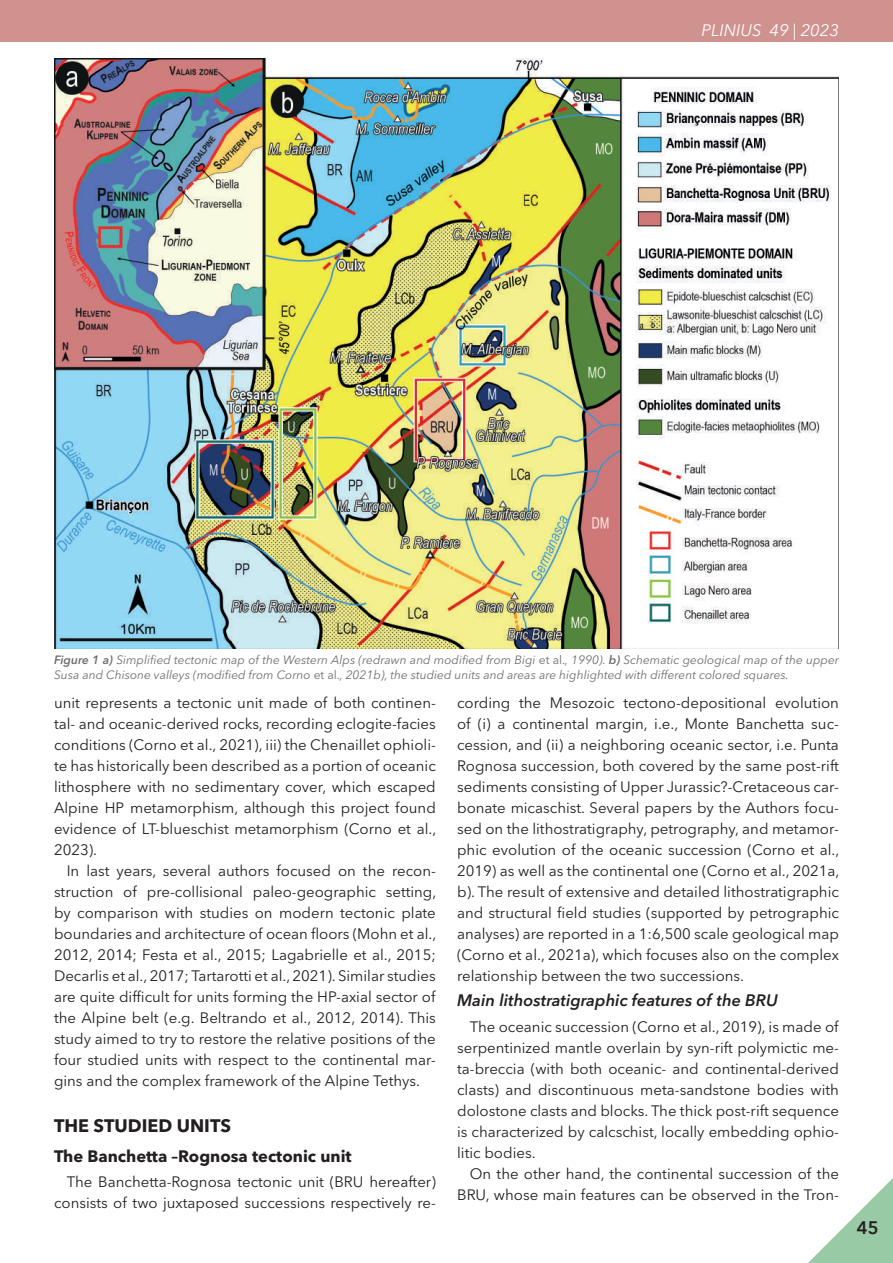
<style>
.page{position:relative;width:893px;height:1263px;background:#fff}
.page>*{position:absolute;margin:0;border:0;box-sizing:border-box;transform-origin:0 0}
.t1{font:700 18px "Avenir Next LT Pro";color:#231f20}
.t2{font:600 18px "Avenir Next LT Pro";color:#231f20}
.t3{font:italic 600 16.5px "Avenir Next LT Pro";color:#231f20}
.t4{font:700 16.5px "Avenir Next LT Pro";color:#231f20}
.t5{font:italic 16.5px "Avenir Next LT Pro";color:#fff}
.t6{font:15px/21px "Avenir Next LT Pro";color:#231f20;text-align:justify}
.t7{font:italic 12px/15px "Avenir Next LT Pro";color:#6c6d70}
.s1{font-weight:600}
.s2{font-style:normal}
</style>
<div class="page">
<div style="left:0;top:0;width:893px;height:42px;background:#cf928f"></div>
<svg style="left:808px;top:1178px;width:85px;height:85px"></svg>
<img style="left:54px;top:59px;width:785px;height:590px">
<p class="t5" style="left:701px;top:20px;width:139px">PLINIUS 49 | 2023</p>
<p class="t7" style="left:54px;top:652px;width:787px"><span class="s1">Figure 1 a)</span> Simplified tectonic map of the Western Alps (redrawn and modified from Bigi <span class="s2">et al.</span>, 1990). <span class="s1">b)</span> Schematic geological map of the upper<br>Susa and Chisone valleys (modified from Corno <span class="s2">et al.</span>, 2021b), the studied units and areas are highlighted with different colored squares.</p>
<p class="t6" style="left:54px;top:692px;width:384px">unit represents a tectonic unit made of both continen&shy;tal- and oceanic-derived rocks, recording eclogite-facies conditions (Corno et al., 2021), iii) the Chenaillet ophioli&shy;te has historically been described as a portion of oceanic lithosphere with no sedimentary cover, which escaped Alpine HP metamorphism, although this project found evidence of LT-blueschist metamorphism (Corno et al., 2023).</p>
<p class="t6" style="left:54px;top:860px;width:384px;text-indent:13px">In last years, several authors focused on the recon&shy;struction of pre-collisional paleo-geographic setting, by comparison with studies on modern tectonic plate boundaries and architecture of ocean floors (Mohn et al., 2012, 2014; Festa et al., 2015; Lagabrielle et al., 2015; Decarlis et al., 2017; Tartarotti et al., 2021). Similar studies are quite difficult for units forming the HP-axial sector of the Alpine belt (e.g. Beltrando et al., 2012, 2014). This study aimed to try to restore the relative positions of the four studied units with respect to the continental mar&shy;gins and the complex framework of the Alpine Tethys.</p>
<p class="t1" style="left:54px;top:1115px;width:179px">THE STUDIED UNITS</p>
<p class="t4" style="left:54px;top:1146px;width:299px">The Banchetta –Rognosa tectonic unit</p>
<p class="t6" style="left:54px;top:1171px;width:383px;text-align:right">The Banchetta-Rognosa tectonic unit (BRU hereafter) consists of two juxtaposed successions respectively re-</p>
<p class="t6" style="left:457px;top:692px;width:384px">cording the Mesozoic tectono-depositional evolution of (i) a continental margin, i.e., Monte Banchetta suc&shy;cession, and (ii) a neighboring oceanic sector, i.e. Punta Rognosa succession, both covered by the same post-rift sediments consisting of Upper Jurassic?-Cretaceous car&shy;bonate micaschist. Several papers by the Authors focu&shy;sed on the lithostratigraphy, petrography, and metamor&shy;phic evolution of the oceanic succession (Corno et al., 2019) as well as the continental one (Corno et al., 2021a, b). The result of extensive and detailed lithostratigraphic and structural field studies (supported by petrographic analyses) are reported in a 1:6,500 scale geological map (Corno et al., 2021a), which focuses also on the complex relationship between the two successions.</p>
<p class="t3" style="left:457px;top:990px;width:322px">Main lithostratigraphic features of the BRU</p>
<p class="t6" style="left:457px;top:1016px;width:383px;text-indent:13px">The oceanic succession (Corno et al., 2019), is made of serpentinized mantle overlain by syn-rift polymictic me&shy;ta-breccia (with both oceanic- and continental-derived clasts) and discontinuous meta-sandstone bodies with dolostone clasts and blocks. The thick post-rift sequence is characterized by calcschist, locally embedding ophio&shy;litic bodies.</p>
<p class="t6" style="left:457px;top:1163px;width:383px;text-align:right">On the other hand, the continental succession of the<br>BRU, whose main features can be observed in the Tron-</p>
<p class="t2" style="left:857px;top:1217px;width:23px">45</p>
</div>
